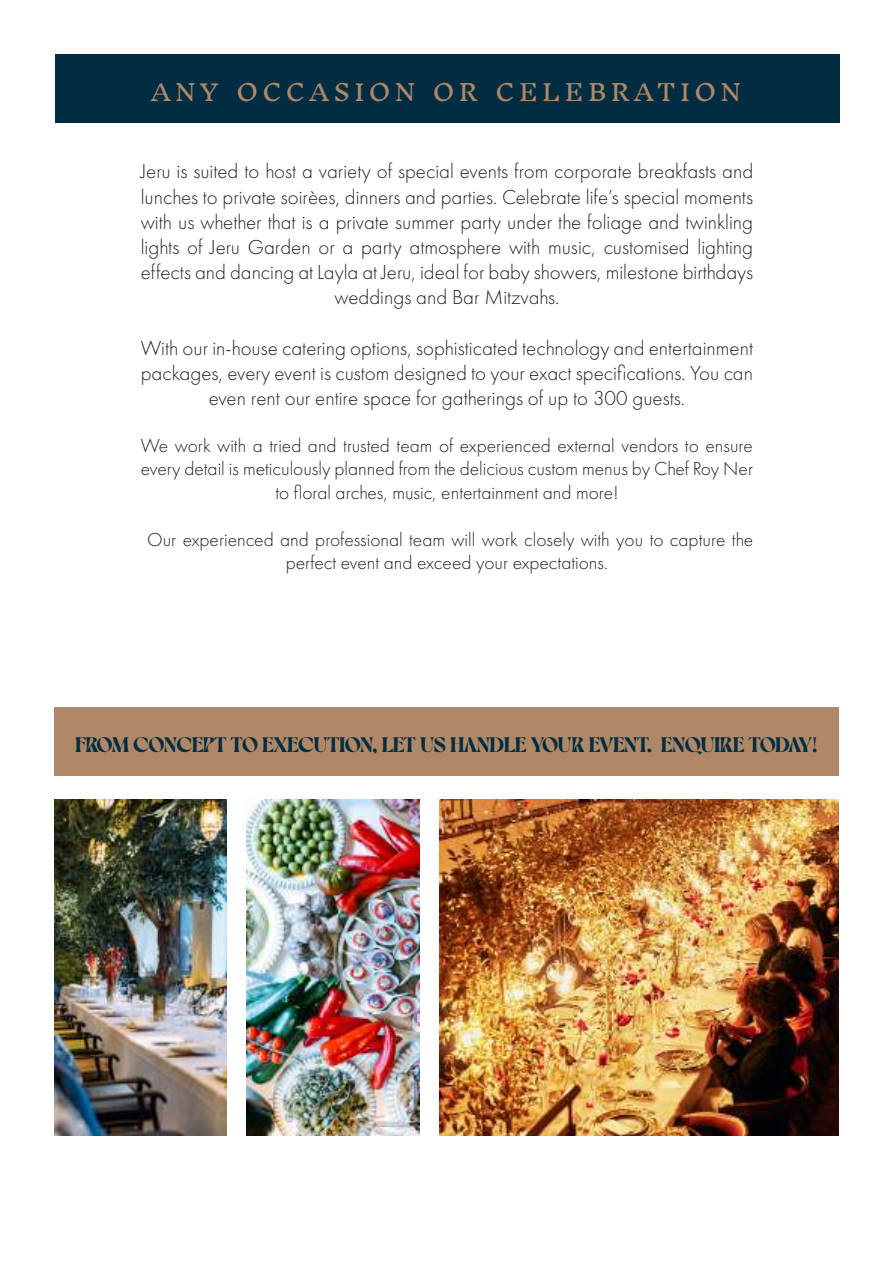
<style>
.page{position:relative;width:893px;height:1263px;background:#fff}
.page>*{position:absolute;margin:0;border:0;box-sizing:border-box;transform-origin:0 0}
.t1{font:22.5px "Inknut Antiqua";letter-spacing:.18em;color:#b18867;scale:1.04 1}
.t2{font:300 21px/25.2px "Futura PT";color:#241f1f;text-align:center}
.t3{font:700 21px "Dahlia";color:#002d41}
.t4{font:300 19.5px/23.4px "Futura PT";color:#241f1f;text-align:center}
</style>
<div class="page">
<div style="left:55px;top:54px;width:785px;height:68px;background:#002d41"></div>
<img style="left:247px;top:799px;width:172px;height:336px">
<img style="left:55px;top:799px;width:172px;height:336px">
<div style="left:54px;top:708px;width:785px;height:68px;background:#b18867"></div>
<img style="left:439px;top:799px;width:400px;height:336px">
<p class="t1" style="left:151px;top:80px;width:569px">ANY OCCASION OR CELEBRATION</p>
<p class="t2" style="left:141px;top:159px;width:614px">Jeru is suited to host a variety of special events from corporate breakfasts and lunches to private soirèes, dinners and parties. Celebrate life’s special moments with us whether that is a private summer party under the foliage and twinkling lights of Jeru Garden or a party atmosphere with music, customised lighting effects and dancing at Layla at Jeru, ideal for baby showers, milestone birthdays weddings and Bar Mitzvahs.</p>
<p class="t2" style="left:141px;top:335px;width:614px">With our in-house catering options, sophisticated technology and entertainment packages, every event is custom designed to your exact specifications. You can even rent our entire space for gatherings of up to 300 guests.</p>
<p class="t4" style="left:141px;top:434px;width:614px">We work with a tried and trusted team of experienced external vendors to ensure every detail is meticulously planned from the delicious custom menus by Chef Roy Ner to floral arches, music, entertainment and more!</p>
<p class="t4" style="left:147px;top:527px;width:607px">Our experienced and professional team will work closely with you to capture the perfect event and exceed your expectations.</p>
<p class="t3" style="left:75px;top:731px;width:744px">FROM CONCEPT TO EXECUTION, LET US HANDLE YOUR EVENT. ENQUIRE TODAY!</p>
</div>
